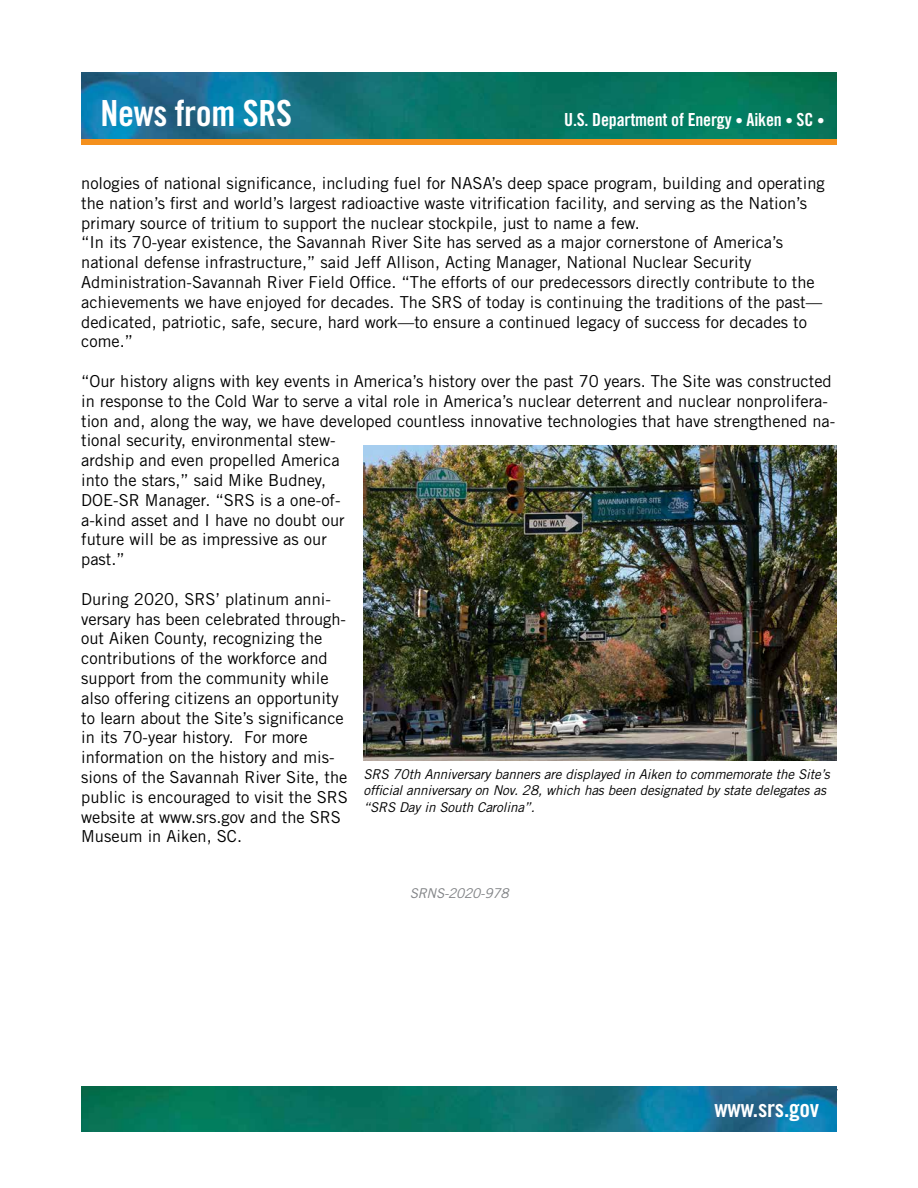
<style>
.page{position:relative;width:918px;height:1188px;background:#fff}
.page>*{position:absolute;margin:0;border:0;box-sizing:border-box;transform-origin:0 0}
.t1{font:36px "Trade Gothic LT Std Bd Cn 20";letter-spacing:-.01em;color:#fff}
.t2{font:24px "Trade Gothic LT Std Bd Cn 20";letter-spacing:-.01em;color:#fff}
.t3{font:18px "Trade Gothic LT Std Bd Cn 20";letter-spacing:-.01em;color:#fff}
.t4{font:16.5px/19.8px "Trade Gothic LT Std";color:#000}
.t5{font:italic 13.5px/16.2px "Trade Gothic LT Std";letter-spacing:-.01em;color:#000}
.t6{font:italic 13.5px "Trade Gothic LT Std";letter-spacing:-.02em;color:#808285}
.s1{font-family:"Trade Gothic LT Std Cn 18";font-size:15px}
</style>
<div class="page">
<img style="left:81px;top:1086px;width:756px;height:45px">
<div style="left:81px;top:119px;width:756px;height:26px;background:linear-gradient(to right,#f4901d,#f4901d)"></div>
<img style="left:81px;top:72px;width:756px;height:66px">
<img style="left:363px;top:446px;width:474px;height:314px">
<h1 class="t1" style="left:100px;top:91px;width:193px">News from SRS</h1>
<p class="t3" style="left:564px;top:108px;width:262px">U.S. Department of Energy <span class="s1">•</span> Aiken <span class="s1">•</span> SC <span class="s1">•</span></p>
<p class="t4" style="left:81px;top:173px;width:745px">nologies of national significance, including fuel for NASA’s deep space program, building and operating the nation’s first and world’s largest radioactive waste vitrification facility, and serving as the Nation’s primary source of tritium to support the nuclear stockpile, just to name a few.<br>“In its 70-year existence, the Savannah River Site has served as a major cornerstone of America’s national defense infrastructure,” said Jeff Allison, Acting Manager, National Nuclear Security Administration-Savannah River Field Office. “The efforts of our predecessors directly contribute to the achievements we have enjoyed for decades. The SRS of today is continuing the traditions of the past— dedicated, patriotic, safe, secure, hard work—to ensure a continued legacy of success for decades to come.”</p>
<p class="t4" style="left:81px;top:371px;width:756px">“Our history aligns with key events in America’s history over the past 70 years. The Site was constructed in response to the Cold War to serve a vital role in America’s nuclear deterrent and nuclear nonprolifera&shy;tion and, along the way, we have developed countless innovative technologies that have strengthened na&shy;tional security, environmental stew-<br>ardship and even propelled America<br>into the stars,” said Mike Budney,<br>DOE-SR Manager. “SRS is a one-of-<br>a-kind asset and I have no doubt our<br>future will be as impressive as our<br>past.”</p>
<p class="t4" style="left:81px;top:589px;width:268px">During 2020, SRS’ platinum anni&shy;versary has been celebrated through&shy;out Aiken County, recognizing the contributions of the workforce and support from the community while also offering citizens an opportunity to learn about the Site’s significance in its 70-year history. For more information on the history and mis&shy;sions of the Savannah River Site, the public is encouraged to visit the SRS website at www.srs.gov and the SRS Museum in Aiken, SC.</p>
<p class="t5" style="left:363px;top:767px;width:468px">SRS 70th Anniversary banners are displayed in Aiken to commemorate the Site’s official anniversary on Nov. 28, which has been designated by state delegates as “SRS Day in South Carolina”.</p>
<p class="t6" style="left:410px;top:885px;width:100px">SRNS-2020-978</p>
<h2 class="t2" style="left:715px;top:1094px;width:106px">www.srs.gov</h2>
</div>
